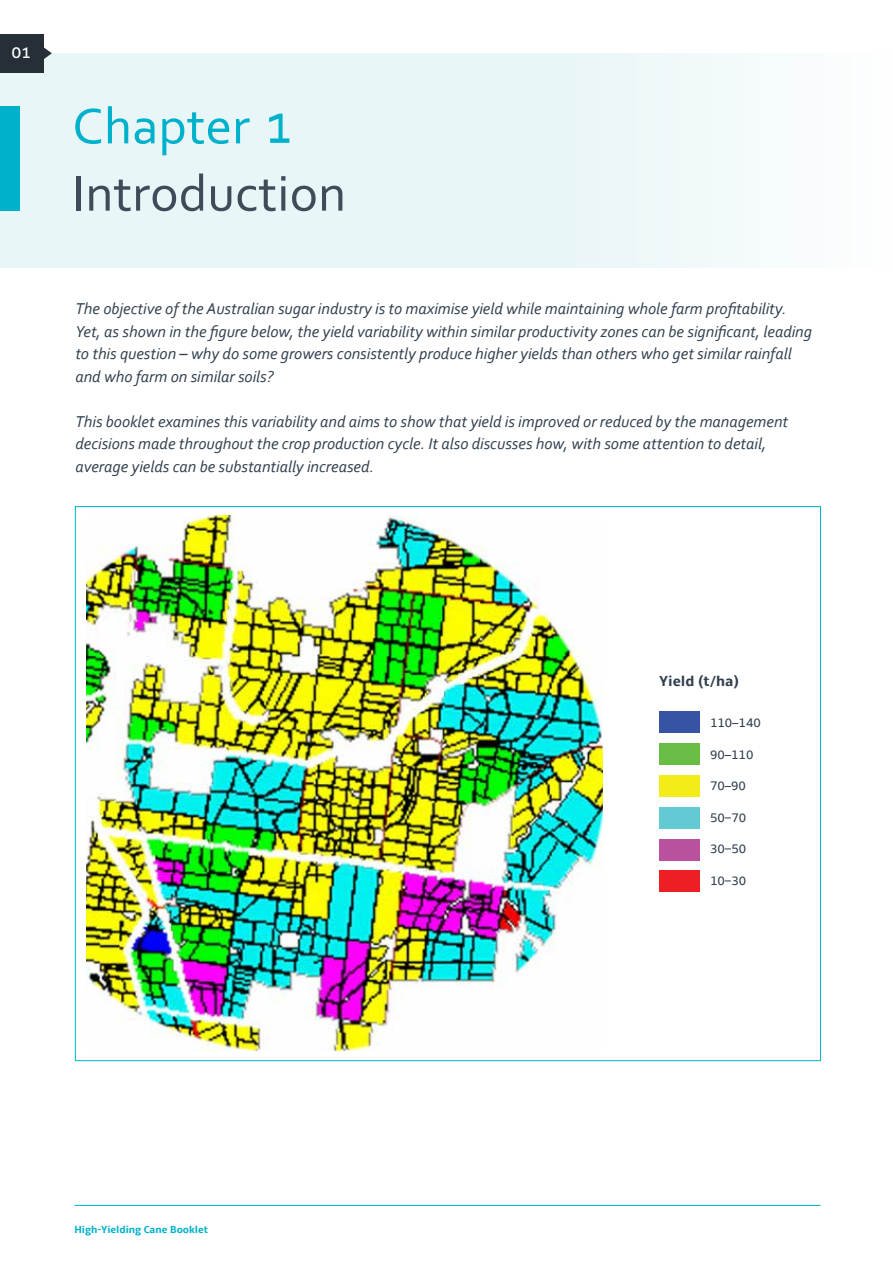
<style>
.page{position:relative;width:893px;height:1263px;background:#fff}
.page>*{position:absolute;margin:0;border:0;box-sizing:border-box;transform-origin:0 0}
.t1{font:63px "Corbel";color:#00b1cb;scale:.85 1}
.t2{font:52.5px "Corbel";color:#414a59}
.t3{font:52.5px "Corbel";color:#00b1cb}
.t4{font:italic 16.5px/22.5px "Corbel";color:#313f4e}
.t5{font:16.5px "Aller";color:#fff}
.t6{font:700 15px "Amble";color:#313f4e}
.t7{font:12.75px "Amble";color:#313f4e}
.t8{font:700 10.5px "Amble";color:#00b1cb}
.s1{font-family:"Calibri";font-style:normal}
.s2{font-family:"Calibri"}
</style>
<div class="page">
<div style="left:0;top:53px;width:893px;height:215px;background:linear-gradient(to right,#e4f4f7,#f5fbfc)"></div>
<svg style="left:44px;top:47px;width:8px;height:14px"></svg>
<div style="left:0;top:34px;width:44px;height:39px;background:#262f38"></div>
<div style="left:0;top:106px;width:20px;height:105px;background:#00b1cb"></div>
<hr style="left:74px;top:1205px;width:746px;height:1px;background:#00b1cb">
<img style="left:86px;top:515px;width:516px;height:536px">
<div style="left:659px;top:711px;width:40px;height:22px;background:#3853a4"></div>
<div style="left:659px;top:743px;width:40px;height:22px;background:#69bd45"></div>
<div style="left:659px;top:775px;width:40px;height:22px;background:#f3ec19"></div>
<div style="left:659px;top:807px;width:40px;height:22px;background:#63c9d4"></div>
<div style="left:659px;top:838px;width:40px;height:22px;background:#b9519f"></div>
<div style="left:659px;top:870px;width:40px;height:22px;background:#ed1f24"></div>
<p class="t5" style="left:11px;top:42px;width:21px">01</p>
<h2 class="t3" style="left:72px;top:93px;width:179px">Chapter</h2>
<h2 class="t2" style="left:72px;top:161px;width:276px">Introduction</h2>
<h1 class="t1" style="left:267px;top:83px;width:30px">1</h1>
<p class="t4" style="left:75px;top:297px;width:738px">The objective of the Australian sugar industry is to maximise yield while maintaining whole farm profitability.<br>Yet, as shown in the figure below, the yield variability within similar productivity zones can be significant, leading to this question <span class="s1">–</span> why do some growers consistently produce higher yields than others who get similar rainfall and who farm on similar soils?</p>
<p class="t4" style="left:75px;top:410px;width:714px">This booklet examines this variability and aims to show that yield is improved or reduced by the management decisions made throughout the crop production cycle. It also discusses how, with some attention to detail, average yields can be substantially increased.</p>
<p class="t6" style="left:659px;top:672px;width:82px">Yield (t/ha)</p>
<p class="t7" style="left:710px;top:715px;width:52px">110<span class="s2">–</span>140</p>
<p class="t7" style="left:710px;top:747px;width:45px">90<span class="s2">–</span>110</p>
<p class="t7" style="left:710px;top:778px;width:37px">70<span class="s2">–</span>90</p>
<p class="t7" style="left:710px;top:810px;width:38px">50–70</p>
<p class="t7" style="left:710px;top:841px;width:38px">30–50</p>
<p class="t7" style="left:710px;top:873px;width:38px">10–30</p>
<p class="t8" style="left:74px;top:1223px;width:135px">High-Yielding Cane Booklet</p>
</div>
